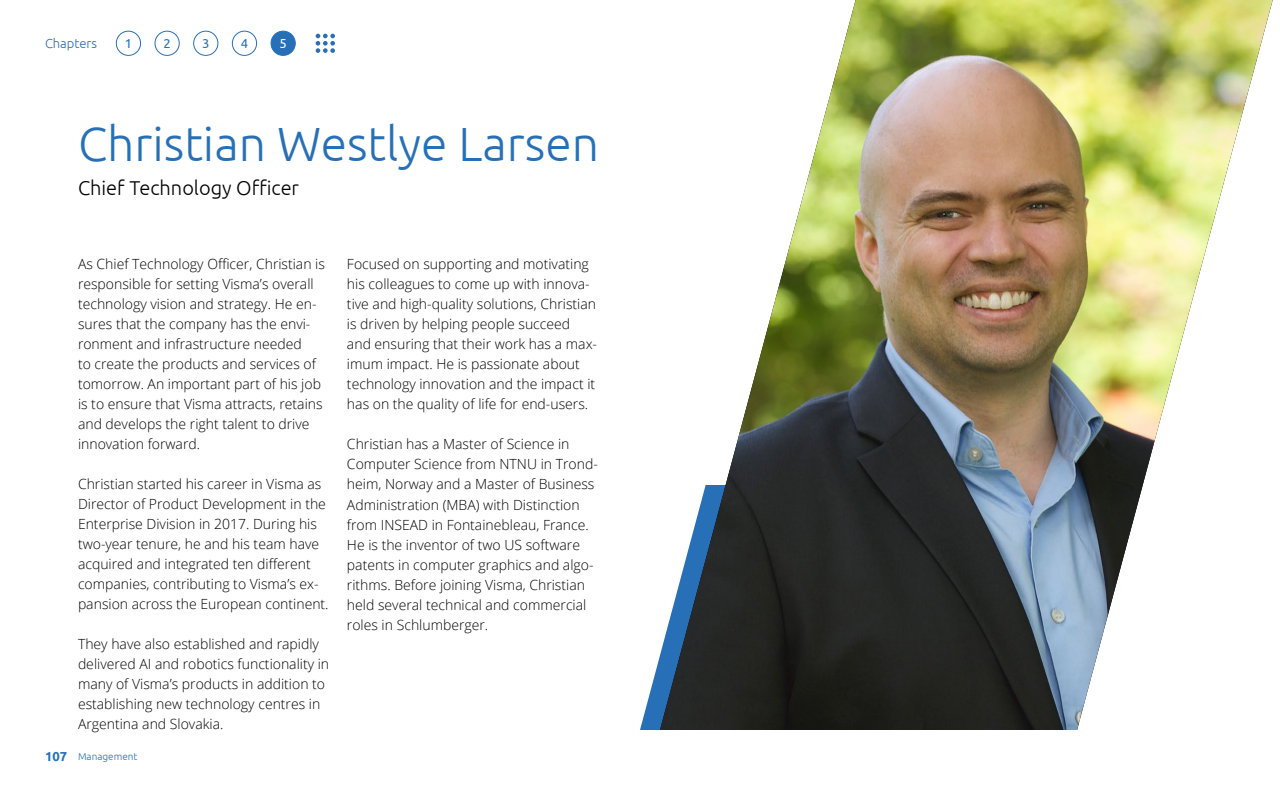
<style>
.page{position:relative;width:1280px;height:800px;background:#fff}
.page>*{position:absolute;margin:0;border:0;box-sizing:border-box;transform-origin:0 0}
.t1{font:300 48px "Ubuntu";color:#2770b7}
.t2{font:300 20px "Ubuntu";color:#000}
.t3{font:300 14px/20px "Open Sans";color:#000}
.t4{font:300 13px "Ubuntu";color:#2770b7}
.t5{font:13px "Ubuntu";color:#2770b7}
.t6{font:700 13px "Ubuntu";color:#2770b7}
.t7{font:13px "Ubuntu";color:#fff}
.t8{font:300 10px "Ubuntu";color:#2770b7}
</style>
<div class="page">
<svg style="left:640px;top:655px;width:20px;height:75px"></svg>
<img style="left:660px;top:0;width:613px;height:730px">
<div style="left:193px;top:31px;width:25px;height:25px;border:1px solid #2770b7;border-radius:50%"></div>
<div style="left:232px;top:31px;width:25px;height:25px;border:1px solid #2770b7;border-radius:50%"></div>
<div style="left:116px;top:31px;width:25px;height:25px;border:1px solid #2770b7;border-radius:50%"></div>
<svg style="left:316px;top:34px;width:19px;height:19px"></svg>
<div style="left:271px;top:31px;width:24px;height:24px;background:#2770b7;border-radius:50%"></div>
<div style="left:271px;top:31px;width:25px;height:25px;border:1px solid #2770b7;border-radius:50%"></div>
<div style="left:155px;top:31px;width:24px;height:25px;border:1px solid #2770b7;border-radius:50%"></div>
<p class="t4" style="left:45px;top:35px;width:54px">Chapters</p>
<p class="t5" style="left:125px;top:35px;width:9px">1</p>
<p class="t5" style="left:163px;top:35px;width:9px">2</p>
<p class="t5" style="left:202px;top:35px;width:9px">3</p>
<p class="t5" style="left:241px;top:35px;width:9px">4</p>
<p class="t7" style="left:279px;top:35px;width:9px">5</p>
<h1 class="t1" style="left:78px;top:115px;width:523px">Christian Westlye Larsen</h1>
<h2 class="t2" style="left:78px;top:175px;width:223px">Chief Technology Officer</h2>
<p class="t6" style="left:45px;top:749px;width:24px">107</p>
<p class="t3" style="left:78px;top:254px;width:249px">As Chief Technology Officer, Christian is responsible for setting Visma’s overall technology vision and strategy. He en&shy;sures that the company has the envi&shy;ronment and infrastructure needed<br>to create the products and services of tomorrow. An important part of his job is to ensure that Visma attracts, retains and develops the right talent to drive innovation forward.</p>
<p class="t3" style="left:78px;top:474px;width:252px">Christian started his career in Visma as Director of Product Development in the Enterprise Division in 2017. During his two-year tenure, he and his team have acquired and integrated ten different companies, contributing to Visma’s ex&shy;pansion across the European continent.</p>
<p class="t3" style="left:78px;top:634px;width:253px">They have also established and rapidly delivered AI and robotics functionality in many of Visma’s products in addition to establishing new technology centres in Argentina and Slovakia.</p>
<p class="t8" style="left:78px;top:750px;width:61px">Management</p>
<p class="t3" style="left:347px;top:254px;width:252px">Focused on supporting and motivating his colleagues to come up with innova&shy;tive and high-quality solutions, Christian is driven by helping people succeed and ensuring that their work has a max&shy;imum impact. He is passionate about technology innovation and the impact it has on the quality of life for end-users.</p>
<p class="t3" style="left:347px;top:434px;width:252px">Christian has a Master of Science in Computer Science from NTNU in Trond&shy;heim, Norway and a Master of Business Administration (MBA) with Distinction from INSEAD in Fontainebleau, France.<br>He is the inventor of two US software patents in computer graphics and algo&shy;rithms. Before joining Visma, Christian held several technical and commercial roles in Schlumberger.</p>
</div>
